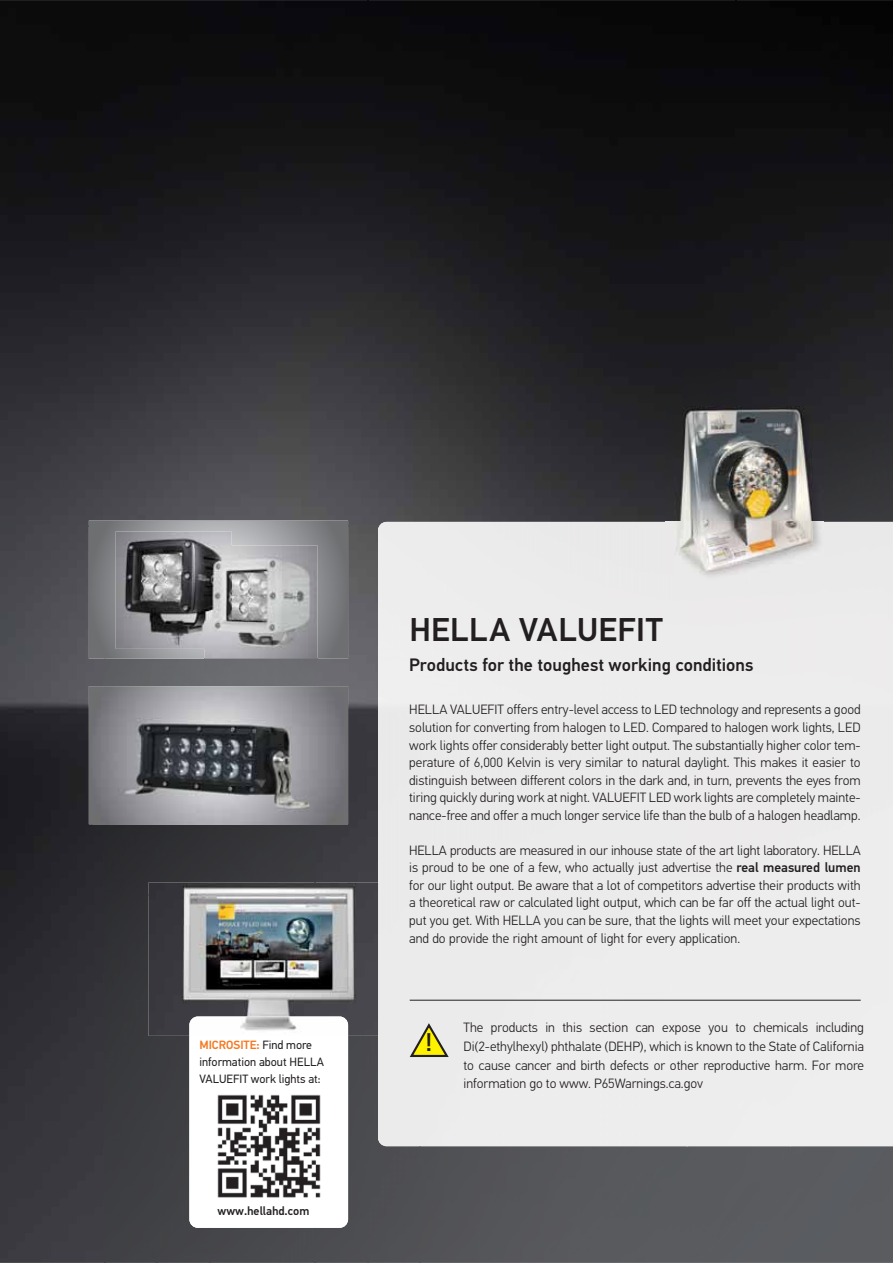
<style>
.page{position:relative;width:893px;height:1263px;background:#fff}
.page>*{position:absolute;margin:0;border:0;box-sizing:border-box;transform-origin:0 0}
.t1{font:500 33px "Hella DIN Universal";letter-spacing:.01em;color:#231f20}
.t2{font:500 25.65px "Hella DIN Universal";color:#231f20}
.t3{font:500 18px "Hella DIN Universal";color:#231f20}
.t4{font:300 13.5px/17.5px "Hella DIN Universal";color:#231f20;text-align:justify}
.t5{font:12px/16.8px "Hella DIN Universal";color:#231f20}
.t6{font:500 12px "Hella DIN Universal";color:#231f20}
.s1{font-weight:500;color:#f47920}
.s2{font-weight:500}
</style>
<div class="page">
<img style="left:0;top:0;width:735px;height:368px">
<img style="left:735px;top:0;width:158px;height:421px">
<img style="left:0;top:368px;width:683px;height:158px">
<div style="left:683px;top:368px;width:53px;height:37px;background:#202023"></div>
<div style="left:824px;top:421px;width:69px;height:101px;background:#323235"></div>
<img style="left:0;top:526px;width:104px;height:737px">
<img style="left:315px;top:526px;width:63px;height:357px">
<img style="left:104px;top:659px;width:211px;height:27px">
<img style="left:104px;top:829px;width:211px;height:66px">
<img style="left:104px;top:895px;width:53px;height:368px">
<div style="left:368px;top:1036px;width:52px;height:227px;background:#4e4f52"></div>
<div style="left:157px;top:1036px;width:53px;height:227px;background:#3f4043"></div>
<div style="left:315px;top:1036px;width:53px;height:227px;background:#4b4c50"></div>
<div style="left:420px;top:1146px;width:473px;height:117px;background:#585a5e"></div>
<div style="left:210px;top:1228px;width:105px;height:35px;background:#48494c"></div>
<svg style="left:815px;top:1228px;width:11px;height:9px"></svg>
<div style="left:378px;top:522px;width:309px;height:624px;background:#ecebeb"></div>
<svg style="left:89px;top:521px;width:259px;height:138px;background:#858789"></svg>
<svg style="left:89px;top:686px;width:259px;height:138px;background:#838587"></svg>
<img style="left:116px;top:531px;width:115px;height:118px">
<img style="left:204px;top:546px;width:114px;height:133px">
<img style="left:204px;top:546px;width:27px;height:103px">
<img style="left:674px;top:405px;width:149px;height:176px">
<img style="left:823px;top:407px;width:1px;height:167px">
<img style="left:666px;top:407px;width:8px;height:167px">
<div style="left:189px;top:1017px;width:159px;height:211px;background:#fff;border-radius:9px"></div>
<img style="left:217px;top:1094px;width:104px;height:104px">
<img style="left:148px;top:883px;width:230px;height:153px">
<img style="left:189px;top:1017px;width:159px;height:19px">
<img style="left:94px;top:693px;width:249px;height:136px">
<svg style="left:409px;top:1021px;width:41px;height:38px;background:#d3cf8b"></svg>
<hr style="left:410px;top:1000px;width:451px;height:1px;background:#231f20">
<p class="t5" style="left:199px;top:1038px;width:126px"><span class="s1">MICROSITE:</span> Find more information about HELLA<br>VALUEFIT work lights at:</p>
<p class="t6" style="left:217px;top:1207px;width:93px">www.hellahd.com</p>
<h1 class="t1" style="left:409px;top:617px;width:255px">HELLA VALUEFIT</h1>
<h3 class="t3" style="left:409px;top:658px;width:346px">Products for the toughest working conditions</h3>
<p class="t4" style="left:409px;top:702px;width:453px">HELLA VALUEFIT offers entry-level access to LED technology and represents a good solution for converting from halogen to LED. Compared to halogen work lights, LED work lights offer considerably better light output. The substantially higher color tem&shy;perature of 6,000 Kelvin is very similar to natural daylight. This makes it easier to distinguish between different colors in the dark and, in turn, prevents the eyes from tiring quickly during work at night. VALUEFIT LED work lights are completely mainte&shy;nance-free and offer a much longer service life than the bulb of a halogen headlamp.</p>
<p class="t4" style="left:409px;top:842px;width:453px">HELLA products are measured in our inhouse state of the art light laboratory. HELLA is proud to be one of a few, who actually just advertise the <span class="s2">real measured lumen </span>for our light output. Be aware that a lot of competitors advertise their products with a theoretical raw or calculated light output, which can be far off the actual light out&shy;put you get. With HELLA you can be sure, that the lights will meet your expectations and do provide the right amount of light for every application.</p>
<h2 class="t2" style="left:425px;top:1032px;width:8px">!</h2>
<p class="t4" style="left:463px;top:1019px;width:402px;line-height:18.9px">The products in this section can expose you to chemicals including Di(2-ethylhexyl) phthalate (DEHP), which is known to the State of California to cause cancer and birth defects or other reproductive harm. For more information go to www. P65Warnings.ca.gov</p>
</div>
